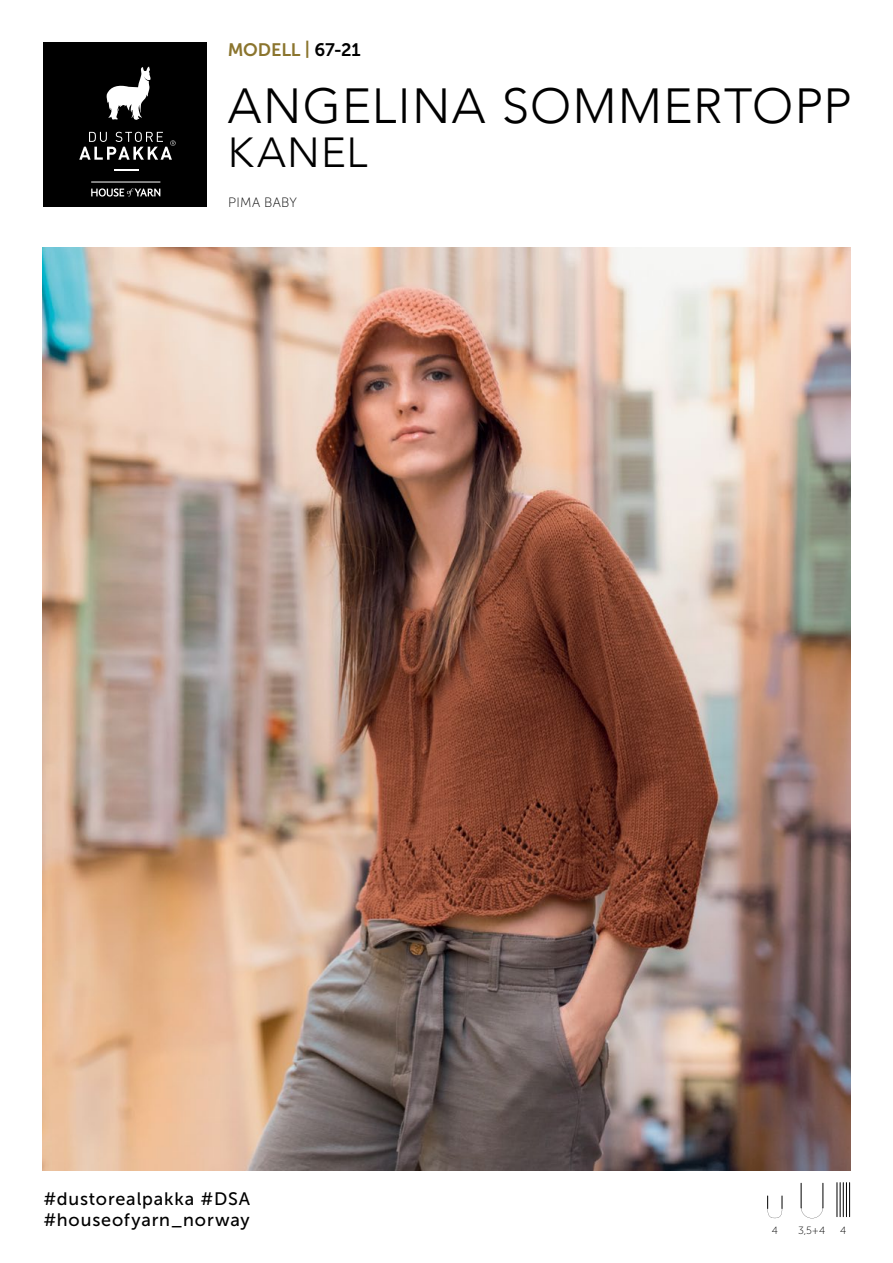
<style>
.page{position:relative;width:893px;height:1263px;background:#fff}
.page>*{position:absolute;margin:0;border:0;box-sizing:border-box;transform-origin:0 0}
.INNHOLD_-_Midtstilt{font:300 49.2px "Avenir";letter-spacing:.03em;color:#000}
.INNHOLD_-_Midtstilt-2{font:300 42px "Avenir";letter-spacing:.03em;color:#000}
.t1{font:18px/21px "Museo Sans 500";letter-spacing:.045em;color:#000}
.t2{font:18px "Museo Sans 700";letter-spacing:-.01em;color:#8b752e}
.INNHOLD_-_Midtstilt-3{font:13.5px "Museo Sans 100";letter-spacing:.015em;color:#000}
.t3{font:10.5px "Museo Sans 100";color:#000}
.s1{color:#000}
</style>
<div class="page">
<div style="left:43px;top:43px;width:164px;height:164px;background:#000"></div>
<svg style="left:115px;top:169px;width:24px;height:1px"></svg>
<svg style="left:106px;top:67px;width:45px;height:53px"></svg>
<svg style="left:79px;top:132px;width:97px;height:28px"></svg>
<hr style="left:91px;top:182px;width:69px;height:1px;background:#fff">
<svg style="left:91px;top:188px;width:69px;height:9px"></svg>
<img style="left:43px;top:248px;width:807px;height:923px">
<svg style="left:767px;top:1195px;width:15px;height:23px"></svg>
<svg style="left:801px;top:1183px;width:22px;height:35px"></svg>
<hr style="left:836px;top:1182px;width:1px;height:35px;background:#000">
<hr style="left:840px;top:1182px;width:1px;height:35px;background:#000">
<hr style="left:843px;top:1182px;width:1px;height:35px;background:#000">
<hr style="left:846px;top:1182px;width:1px;height:35px;background:#000">
<hr style="left:849px;top:1182px;width:1px;height:35px;background:#000">
<p class="t2" style="left:228px;top:40px;width:134px">MODELL | <span class="s1">67-21</span></p>
<p class="INNHOLD_-_Midtstilt" style="left:228px;top:77px;width:626px">ANGELINA SOMMERTOPP</p>
<p class="INNHOLD_-_Midtstilt-2" style="left:228px;top:128px;width:141px">KANEL</p>
<p class="INNHOLD_-_Midtstilt-3" style="left:228px;top:196px;width:70px">PIMA BABY</p>
<p class="t1" style="left:43px;top:1188px;width:208px">#dustorealpakka #DSA #houseofyarn_norway</p>
<p class="t3" style="left:772px;top:1225px;width:8px">4</p>
<p class="t3" style="left:798px;top:1225px;width:29px">3,5+4</p>
<p class="t3" style="left:840px;top:1225px;width:8px">4</p>
</div>
